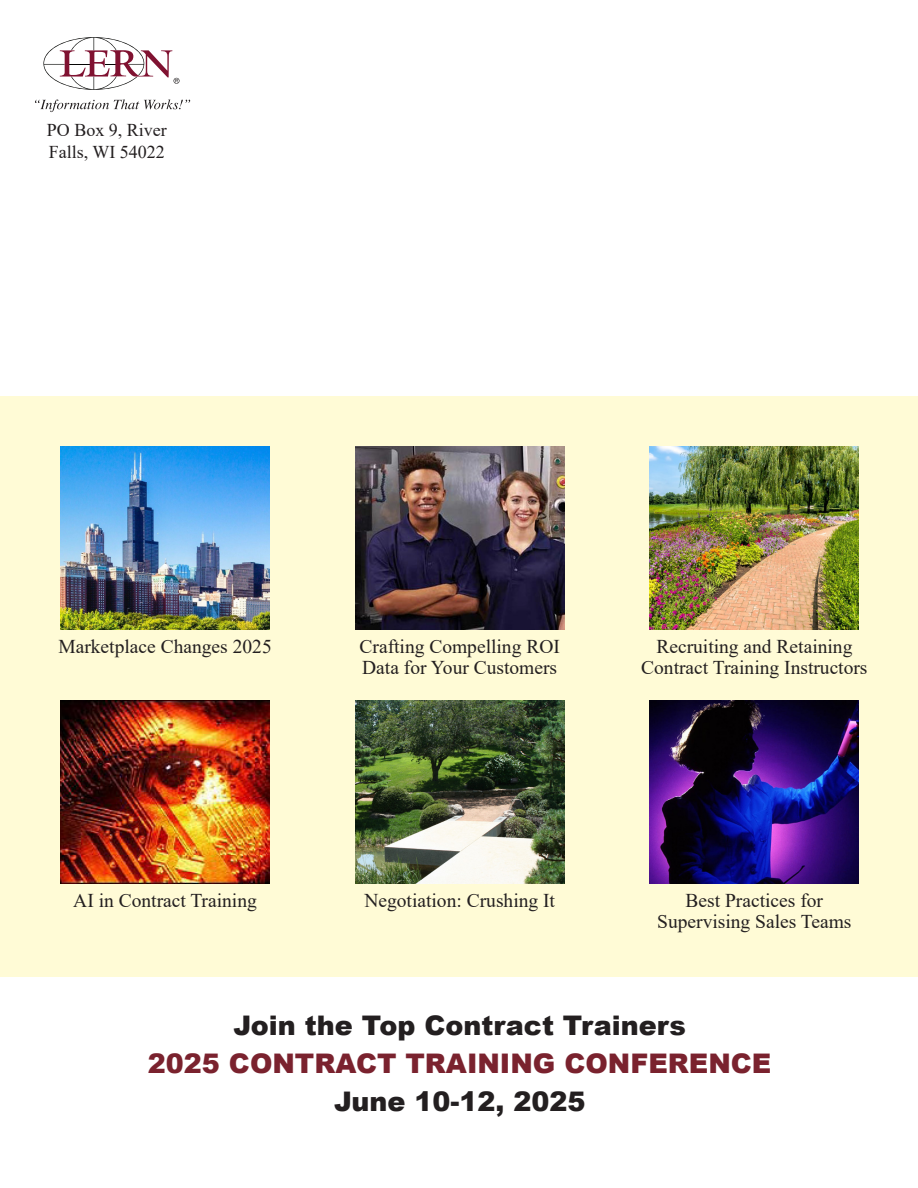
<style>
.page{position:relative;width:918px;height:1188px;background:#fff}
.page>*{position:absolute;margin:0;border:0;box-sizing:border-box;transform-origin:0 0}
.t1{font:900 27px "Arial";color:#231f20}
.t2{font:900 27px "Arial";color:#7a222e}
.t3{font:19.5px/21px "Times New Roman";color:#231f20}
.t4{font:18px/21.6px "Times New Roman";color:#231f20}
</style>
<div class="page">
<div style="left:0;top:396px;width:918px;height:580px;background:#fffbd6"></div>
<img style="left:355px;top:446px;width:209px;height:183px">
<img style="left:355px;top:701px;width:209px;height:183px">
<img style="left:650px;top:446px;width:209px;height:183px">
<img style="left:650px;top:701px;width:209px;height:183px">
<img style="left:60px;top:446px;width:210px;height:183px">
<img style="left:60px;top:701px;width:210px;height:183px">
<svg style="left:35px;top:99px;width:155px;height:13px"></svg>
<svg style="left:43px;top:37px;width:137px;height:53px"></svg>
<p class="t4" style="left:47px;top:119px;width:122px">PO Box 9, River<br>Falls, WI 54022</p>
<p class="t3" style="left:58px;top:635px;width:215px">Marketplace Changes 2025</p>
<p class="t3" style="left:73px;top:889px;width:185px">AI in Contract Training</p>
<p class="t3" style="left:360px;top:635px;width:202px">Crafting Compelling ROI<br>Data for Your Customers</p>
<p class="t3" style="left:641px;top:635px;width:228px;text-align:center">Recruiting and Retaining<br>Contract Training Instructors</p>
<p class="t3" style="left:364px;top:889px;width:192px">Negotiation: Crushing It</p>
<p class="t3" style="left:686px;top:889px;width:139px">Best Practices for</p>
<p class="t3" style="left:657px;top:910px;width:196px">Supervising Sales Teams</p>
<p class="t1" style="left:234px;top:1005px;width:454px">Join the Top Contract Trainers</p>
<p class="t2" style="left:148px;top:1044px;width:625px">2025 CONTRACT TRAINING CONFERENCE</p>
<p class="t1" style="left:334px;top:1082px;width:253px">June 10-12, 2025</p>
</div>
